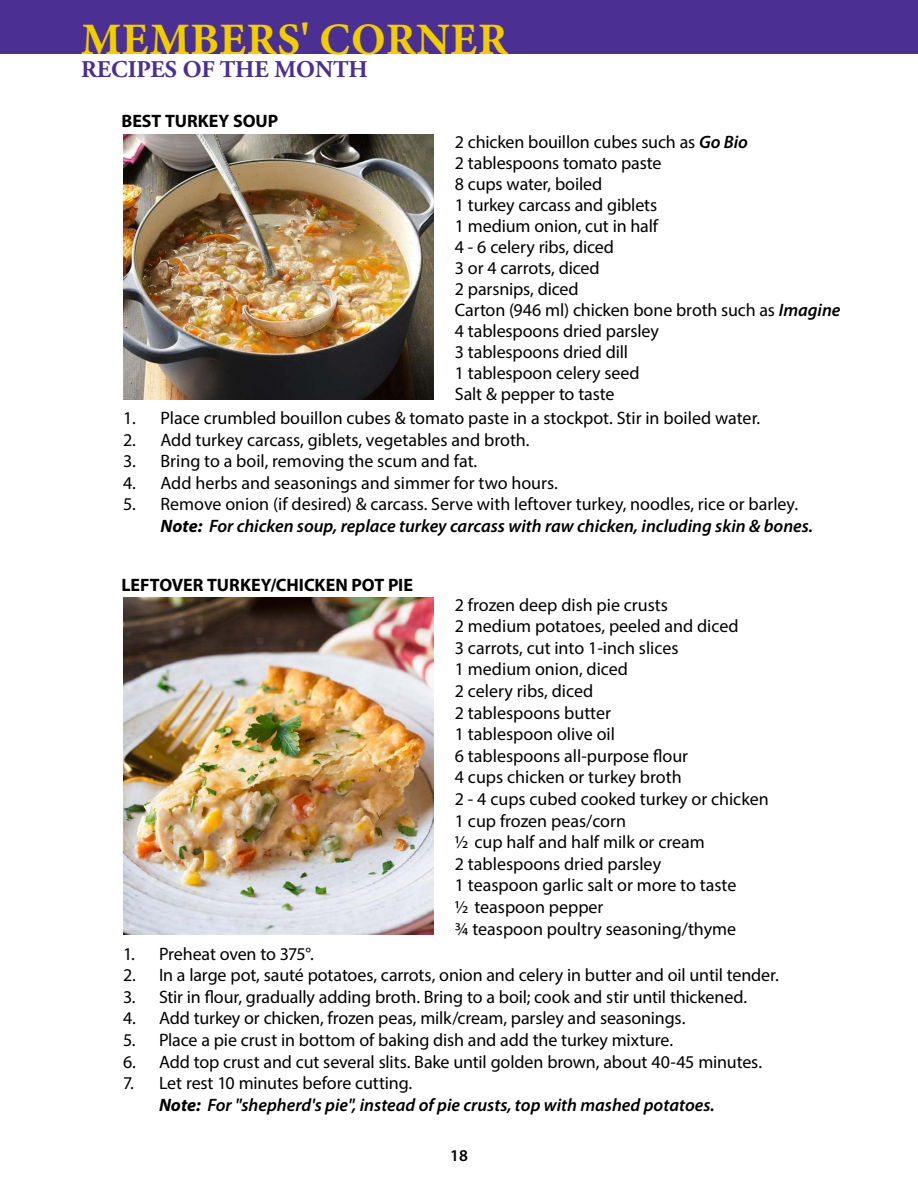
<style>
.page{position:relative;width:918px;height:1188px;background:#fff}
.page>*{position:absolute;margin:0;border:0;box-sizing:border-box;transform-origin:0 0}
.t1{font:45px "Minion Variable Concept";letter-spacing:.005em;color:#efcd00}
.t2{font:700 24px "Adobe Garamond Pro";color:#4c2f92}
.t3{font:18px/21.6px "Myriad Pro";color:#000}
.t4{font:italic 600 18px/21.6px "Myriad Pro";color:#000}
.t5{font:700 18px "Myriad Pro";color:#000}
.t6{font:600 16.5px "Myriad Pro";color:#000}
.s1{font-weight:600;font-style:italic}
.s2{font-weight:700;font-style:italic}
.s3{font-weight:400;font-style:normal}
.s4{font-weight:700}
</style>
<div class="page">
<div style="left:0;top:0;width:918px;height:54px;background:#4c2f92"></div>
<img style="left:123px;top:134px;width:311px;height:265px">
<img style="left:123px;top:597px;width:311px;height:338px">
<h1 class="t1" style="left:81px;top:8px;width:428px">MEMBERS' CORNER</h1>
<h2 class="t2" style="left:81px;top:55px;width:288px">RECIPES OF THE MONTH</h2>
<p class="t5" style="left:122px;top:109px;width:158px">BEST TURKEY SOUP</p>
<p class="t3" style="left:455px;top:131px;width:387px;line-height:21px">2 chicken bouillon cubes such as <span class="s1">Go Bio<br></span>2 tablespoons tomato paste<br>8 cups water, boiled<br>1 turkey carcass and giblets<br>1 medium onion, cut in half<br>4 - 6 celery ribs, diced<br>3 or 4 carrots, diced<br>2 parsnips, diced<br>Carton (946 ml) chicken bone broth such as <span class="s1">Imagine<br></span>4 tablespoons dried parsley<br>3 tablespoons dried dill<br>1 tablespoon celery seed<br>Salt &amp; pepper to taste</p>
<p class="t3" style="left:123px;top:407px;width:639px">1. Place crumbled bouillon cubes &amp; tomato paste in a stockpot. Stir in boiled water.</p>
<p class="t3" style="left:123px;top:428px;width:408px">2. Add turkey carcass, giblets, vegetables and broth.</p>
<p class="t3" style="left:123px;top:450px;width:356px">3. Bring to a boil, removing the scum and fat.</p>
<p class="t3" style="left:123px;top:472px;width:436px">4. Add herbs and seasonings and simmer for two hours.</p>
<p class="t3" style="left:160px;top:493px;width:654px;text-indent:-37px">5. Remove onion (if desired) &amp; carcass. Serve with leftover turkey, noodles, rice or barley.<br><span class="s2">Note:</span> <span class="s1">For chicken soup, replace turkey carcass with raw chicken, including skin &amp; bones.</span></p>
<p class="t5" style="left:122px;top:573px;width:293px">LEFTOVER TURKEY/CHICKEN POT PIE</p>
<p class="t3" style="left:455px;top:594px;width:315px">2 frozen deep dish pie crusts<br>2 medium potatoes, peeled and diced<br>3 carrots, cut into 1-inch slices<br>1 medium onion, diced<br>2 celery ribs, diced<br>2 tablespoons butter<br>1 tablespoon olive oil<br>6 tablespoons all-purpose flour<br>4 cups chicken or turkey broth<br>2 - 4 cups cubed cooked turkey or chicken<br>1 cup frozen peas/corn<br>1/2 cup half and half milk or cream<br>2 tablespoons dried parsley<br>1 teaspoon garlic salt or more to taste<br>1/2 teaspoon pepper<br>3/4 teaspoon poultry seasoning/thyme</p>
<p class="t3" style="left:123px;top:943px;width:192px">1. Preheat oven to 375°.</p>
<p class="t3" style="left:123px;top:964px;width:657px">2. In a large pot, sauté potatoes, carrots, onion and celery in butter and oil until tender.</p>
<p class="t3" style="left:123px;top:986px;width:626px">3. Stir in flour, gradually adding broth. Bring to a boil; cook and stir until thickened.</p>
<p class="t3" style="left:123px;top:1007px;width:564px">4. Add turkey or chicken, frozen peas, milk/cream, parsley and seasonings.</p>
<p class="t3" style="left:123px;top:1029px;width:552px">5. Place a pie crust in bottom of baking dish and add the turkey mixture.</p>
<p class="t3" style="left:123px;top:1051px;width:641px">6. Add top crust and cut several slits. Bake until golden brown, about 40-45 minutes.</p>
<p class="t4" style="left:159px;top:1072px;width:557px;text-indent:-36px"><span class="s3">7. Let rest 10 minutes before cutting.<br></span><span class="s4">Note:</span> For "shepherd's pie", instead of pie crusts, top with mashed potatoes.</p>
<p class="t6" style="left:450px;top:1145px;width:19px">18</p>
</div>
